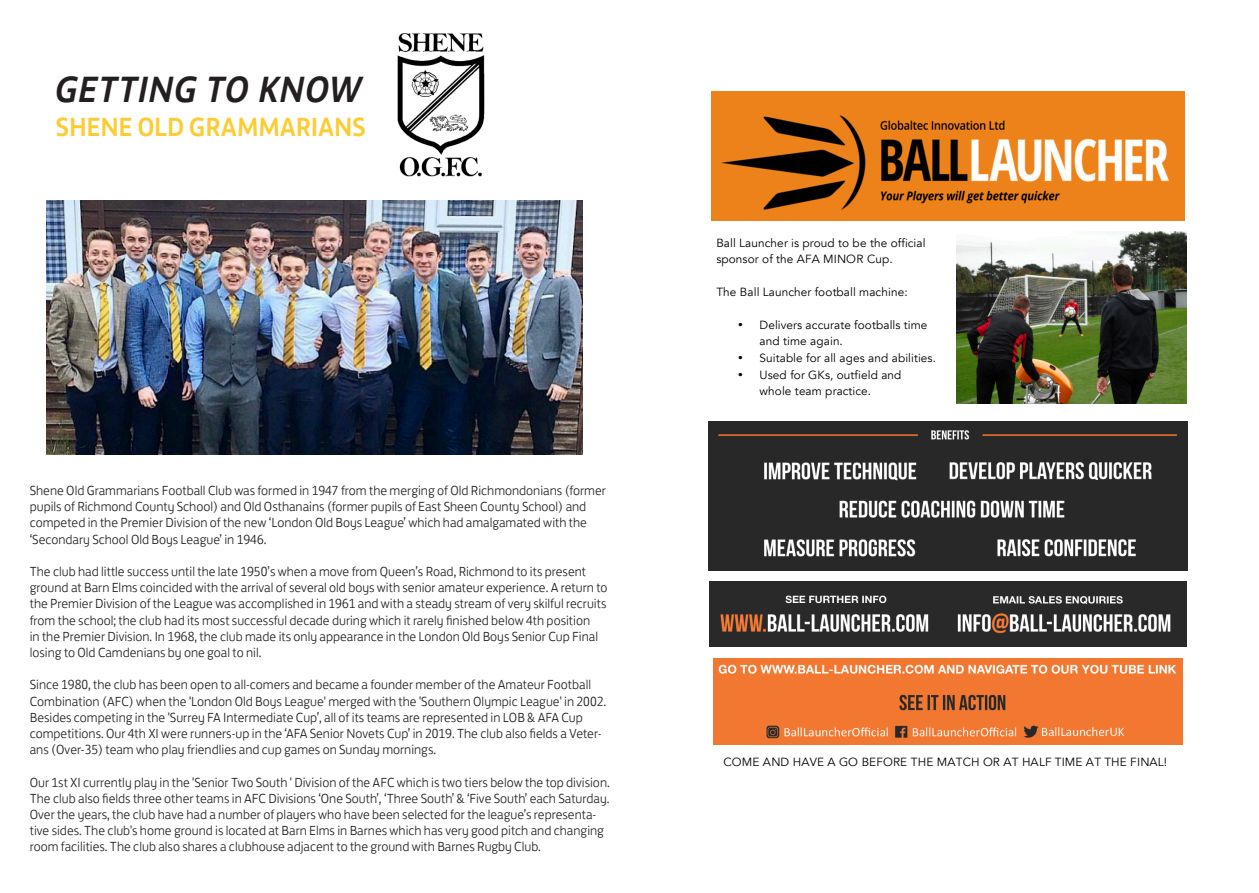
<style>
.page{position:relative;width:1259px;height:893px;background:#fff}
.page>*{position:absolute;margin:0;border:0;box-sizing:border-box;transform-origin:0 0}
.t1{font:italic 500 37.5px "FS Jack";color:#231f20}
.t2{font:500 27px "FS Jack";letter-spacing:-.01em;color:#fbcc33}
.t3{font:300 13.5px/16.2px "FS Jack";color:#231f20}
.t4{font:11.85px/16.2px "Avenir";letter-spacing:.005em;color:#000}
</style>
<div class="page">
<img style="left:711px;top:91px;width:473px;height:129px">
<img style="left:956px;top:232px;width:230px;height:172px">
<img style="left:709px;top:421px;width:478px;height:150px">
<img style="left:709px;top:582px;width:477px;height:65px">
<img style="left:713px;top:658px;width:469px;height:86px">
<img style="left:397px;top:32px;width:88px;height:145px">
<img style="left:47px;top:200px;width:536px;height:254px">
<p class="t1" style="left:56px;top:59px;width:308px">GETTING TO KNOW</p>
<p class="t2" style="left:56px;top:105px;width:312px">SHENE OLD GRAMMARIANS</p>
<p class="t3" style="left:30px;top:481px;width:578px">Shene Old Grammarians Football Club was formed in 1947 from the merging of Old Richmondonians (former pupils of Richmond County School) and Old Osthanains (former pupils of East Sheen County School) and competed in the Premier Division of the new ‘London Old Boys League’ which had amalgamated with the ‘Secondary School Old Boys League’ in 1946.</p>
<p class="t3" style="left:30px;top:562px;width:579px">The club had little success until the late 1950’s when a move from Queen’s Road, Richmond to its present ground at Barn Elms coincided with the arrival of several old boys with senior amateur experience. A return to the Premier Division of the League was accomplished in 1961 and with a steady stream of very skilful recruits from the school; the club had its most successful decade during which it rarely finished below 4th position<br>in the Premier Division. In 1968, the club made its only appearance in the London Old Boys Senior Cup Final losing to Old Camdenians by one goal to nil.</p>
<p class="t3" style="left:30px;top:675px;width:578px">Since 1980, the club has been open to all-comers and became a founder member of the Amateur Football Combination (AFC) when the 'London Old Boys League' merged with the 'Southern Olympic League' in 2002.<br>Besides competing in the 'Surrey FA Intermediate Cup’, all of its teams are represented in LOB &amp; AFA Cup competitions. Our 4th XI were runners-up in the ‘AFA Senior Novets Cup’ in 2019. The club also fields a Veter&shy;ans (Over-35) team who play friendlies and cup games on Sunday mornings.</p>
<p class="t3" style="left:30px;top:772px;width:581px">Our 1st XI currently play in the 'Senior Two South ' Division of the AFC which is two tiers below the top division.<br>The club also fields three other teams in AFC Divisions ‘One South’, ‘Three South’ &amp; ‘Five South’ each Saturday.<br>Over the years, the club have had a number of players who have been selected for the league’s representa&shy;tive sides. The club's home ground is located at Barn Elms in Barnes which has very good pitch and changing room facilities. The club also shares a clubhouse adjacent to the ground with Barnes Rugby Club.</p>
<p class="t4" style="left:716px;top:235px;width:211px">Ball Launcher is proud to be the official sponsor of the AFA MINOR Cup.</p>
<p class="t4" style="left:716px;top:284px;width:193px">The Ball Launcher football machine:</p>
<p class="t4" style="left:759px;top:317px;width:169px;text-indent:-22px">• Delivers accurate footballs time and time again.</p>
<p class="t4" style="left:738px;top:350px;width:200px">• Suitable for all ages and abilities.</p>
<p class="t4" style="left:759px;top:367px;width:143px;text-indent:-22px">• Used for GKs, outfield and whole team practice.</p>
<p class="t4" style="left:723px;top:754px;width:445px">COME AND HAVE A GO BEFORE THE MATCH OR AT HALF TIME AT THE FINAL!</p>
</div>
